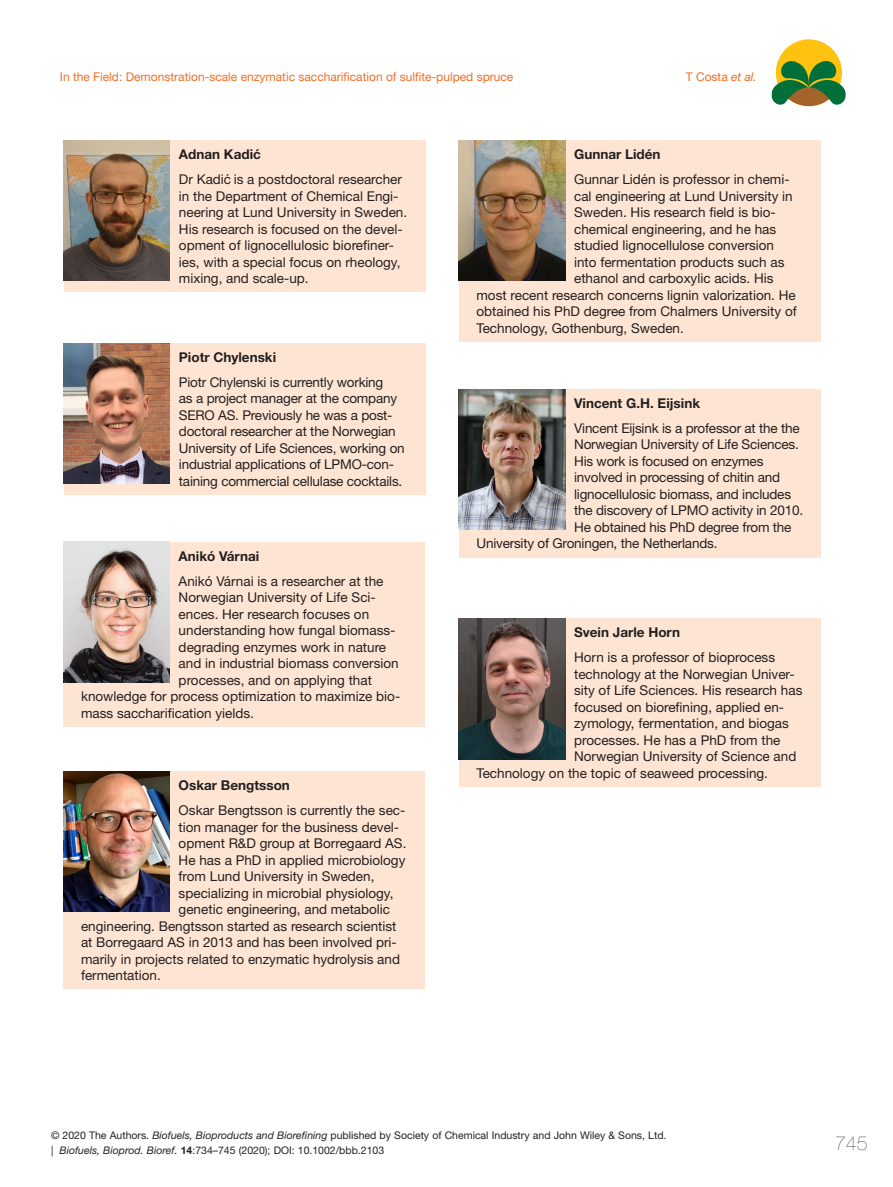
<style>
.page{position:relative;width:893px;height:1187px;background:#fff}
.page>*{position:absolute;margin:0;border:0;box-sizing:border-box;transform-origin:0 0}
.t1{font:200 19.5px "Helvetica Neue LT Std";color:#231f20}
.bio_body{font:13.5px/16.5px "Helvetica Neue LT Std";color:#231f20}
.bio_head{font:700 13.5px "Helvetica Neue LT Std";color:#231f20}
.t2{font:12px "Helvetica Neue LT Std";color:#f36e21}
.t3{font:10.5px/15px "Helvetica Neue LT Std";color:#231f20}
.s1{font-style:italic}
.s2{font-weight:700}
</style>
<div class="page">
<div style="left:776px;top:39px;width:66px;height:67px;background:#fec210;border-radius:50%"></div>
<svg style="left:771px;top:59px;width:75px;height:47px"></svg>
<div style="left:459px;top:389px;width:362px;height:168px;background:#fee5d3"></div>
<img style="left:459px;top:389px;width:106px;height:140px">
<div style="left:459px;top:140px;width:362px;height:201px;background:#fee5d3"></div>
<img style="left:459px;top:140px;width:106px;height:141px">
<div style="left:63px;top:771px;width:362px;height:218px;background:#fee5d3"></div>
<img style="left:63px;top:771px;width:107px;height:140px">
<div style="left:64px;top:542px;width:361px;height:184px;background:#fee5d3"></div>
<img style="left:63px;top:542px;width:107px;height:140px">
<div style="left:64px;top:343px;width:361px;height:151px;background:#fee5d3"></div>
<img style="left:64px;top:343px;width:106px;height:140px">
<div style="left:64px;top:140px;width:361px;height:152px;background:#fee5d3"></div>
<img style="left:64px;top:140px;width:106px;height:140px">
<div style="left:459px;top:618px;width:362px;height:168px;background:#fee5d3"></div>
<img style="left:459px;top:618px;width:106px;height:141px">
<p class="t2" style="left:60px;top:69px;width:455px">In the Field: Demonstration-scale enzymatic saccharification of sulfite-pulped spruce</p>
<p class="t2" style="left:686px;top:69px;width:73px">T Costa <span class="s1">et al.</span></p>
<p class="bio_head" style="left:179px;top:146px;width:83px">Adnan Kadic´</p>
<p class="bio_body" style="left:179px;top:171px;width:230px">Dr Kadic´ is a postdoctoral researcher in the Department of Chemical Engi&shy;neering at Lund University in Sweden.<br>His research is focused on the devel&shy;opment of lignocellulosic biorefiner&shy;ies, with a special focus on rheology, mixing, and scale-up.</p>
<p class="bio_head" style="left:179px;top:348px;width:99px">Piotr Chylenski</p>
<p class="bio_body" style="left:179px;top:373px;width:227px">Piotr Chylenski is currently working<br>as a project manager at the company SERO AS. Previously he was a post&shy;doctoral researcher at the Norwegian University of Life Sciences, working on industrial applications of LPMO-con&shy;taining commercial cellulase cocktails.</p>
<p class="bio_head" style="left:179px;top:547px;width:82px">Anikó Várnai</p>
<p class="bio_body" style="left:179px;top:572px;width:206px">Anikó Várnai is a researcher at the</p>
<p class="bio_body" style="left:179px;top:589px;width:199px">Norwegian University of Life Sci-</p>
<p class="bio_body" style="left:179px;top:605px;width:192px">ences. Her research focuses on</p>
<p class="bio_body" style="left:179px;top:622px;width:218px">understanding how fungal biomass-</p>
<p class="bio_body" style="left:179px;top:638px;width:209px">degrading enzymes work in nature</p>
<p class="bio_body" style="left:179px;top:655px;width:222px">and in industrial biomass conversion</p>
<p class="bio_body" style="left:179px;top:671px;width:195px">processes, and on applying that</p>
<p class="bio_body" style="left:81px;top:688px;width:321px">knowledge for process optimization to maximize bio-</p>
<p class="bio_body" style="left:81px;top:704px;width:175px">mass saccharification yields.</p>
<p class="bio_head" style="left:179px;top:776px;width:113px">Oskar Bengtsson</p>
<p class="bio_body" style="left:179px;top:801px;width:228px">Oskar Bengtsson is currently the sec-</p>
<p class="bio_body" style="left:179px;top:818px;width:222px">tion manager for the business devel-</p>
<p class="bio_body" style="left:179px;top:834px;width:229px">opment R&amp;D group at Borregaard AS.</p>
<p class="bio_body" style="left:179px;top:851px;width:228px">He has a PhD in applied microbiology</p>
<p class="bio_body" style="left:179px;top:867px;width:197px">from Lund University in Sweden,</p>
<p class="bio_body" style="left:179px;top:884px;width:216px">specializing in microbial physiology,</p>
<p class="bio_body" style="left:179px;top:900px;width:213px">genetic engineering, and metabolic</p>
<p class="bio_body" style="left:81px;top:917px;width:317px">engineering. Bengtsson started as research scientist</p>
<p class="bio_body" style="left:81px;top:933px;width:317px">at Borregaard AS in 2013 and has been involved pri-</p>
<p class="bio_body" style="left:81px;top:950px;width:321px">marily in projects related to enzymatic hydrolysis and</p>
<p class="bio_body" style="left:81px;top:966px;width:81px">fermentation.</p>
<p class="bio_head" style="left:574px;top:146px;width:88px">Gunnar Lidén</p>
<p class="bio_body" style="left:574px;top:171px;width:217px">Gunnar Lidén is professor in chemi-</p>
<p class="bio_body" style="left:574px;top:187px;width:220px">cal engineering at Lund University in</p>
<p class="bio_body" style="left:574px;top:204px;width:203px">Sweden. His research field is bio-</p>
<p class="bio_body" style="left:574px;top:220px;width:204px">chemical engineering, and he has</p>
<p class="bio_body" style="left:574px;top:237px;width:202px">studied lignocellulose conversion</p>
<p class="bio_body" style="left:574px;top:253px;width:212px">into fermentation products such as</p>
<p class="bio_body" style="left:574px;top:270px;width:201px">ethanol and carboxylic acids. His</p>
<p class="bio_body" style="left:476px;top:286px;width:321px">most recent research concerns lignin valorization. He</p>
<p class="bio_body" style="left:476px;top:303px;width:322px">obtained his PhD degree from Chalmers University of</p>
<p class="bio_body" style="left:476px;top:319px;width:209px">Technology, Gothenburg, Sweden.</p>
<p class="bio_head" style="left:574px;top:394px;width:127px">Vincent G.H. Eijsink</p>
<p class="bio_body" style="left:574px;top:419px;width:227px">Vincent Eijsink is a professor at the the</p>
<p class="bio_body" style="left:574px;top:436px;width:226px">Norwegian University of Life Sciences.</p>
<p class="bio_body" style="left:574px;top:452px;width:191px">His work is focused on enzymes</p>
<p class="bio_body" style="left:574px;top:469px;width:207px">involved in processing of chitin and</p>
<p class="bio_body" style="left:574px;top:485px;width:218px">lignocellulosic biomass, and includes</p>
<p class="bio_body" style="left:574px;top:502px;width:231px">the discovery of LPMO activity in 2010.</p>
<p class="bio_body" style="left:574px;top:518px;width:219px">He obtained his PhD degree from the</p>
<p class="bio_body" style="left:476px;top:535px;width:242px">University of Groningen, the Netherlands.</p>
<p class="bio_head" style="left:574px;top:624px;width:108px">Svein Jarle Horn</p>
<p class="bio_body" style="left:574px;top:649px;width:202px">Horn is a professor of bioprocess</p>
<p class="bio_body" style="left:574px;top:665px;width:222px">technology at the Norwegian Univer-</p>
<p class="bio_body" style="left:574px;top:682px;width:230px">sity of Life Sciences. His research has</p>
<p class="bio_body" style="left:574px;top:698px;width:212px">focused on biorefining, applied en-</p>
<p class="bio_body" style="left:574px;top:715px;width:216px">zymology, fermentation, and biogas</p>
<p class="bio_body" style="left:574px;top:731px;width:208px">processes. He has a PhD from the</p>
<p class="bio_body" style="left:574px;top:748px;width:224px">Norwegian University of Science and</p>
<p class="bio_body" style="left:476px;top:764px;width:293px">Technology on the topic of seaweed processing.</p>
<p class="t3" style="left:51px;top:1127px;width:617px">© 2020 The Authors. <span class="s1">Biofuels, Bioproducts and Biorefining</span> published by Society of Chemical Industry and John Wiley &amp; Sons, Ltd. | <span class="s1">Biofuels, Bioprod. Bioref.</span> <span class="s2">14</span>:734–745 (2020); DOI: 10.1002/bbb.2103</p>
<h1 class="t1" style="left:835px;top:1131px;width:34px">745</h1>
</div>
